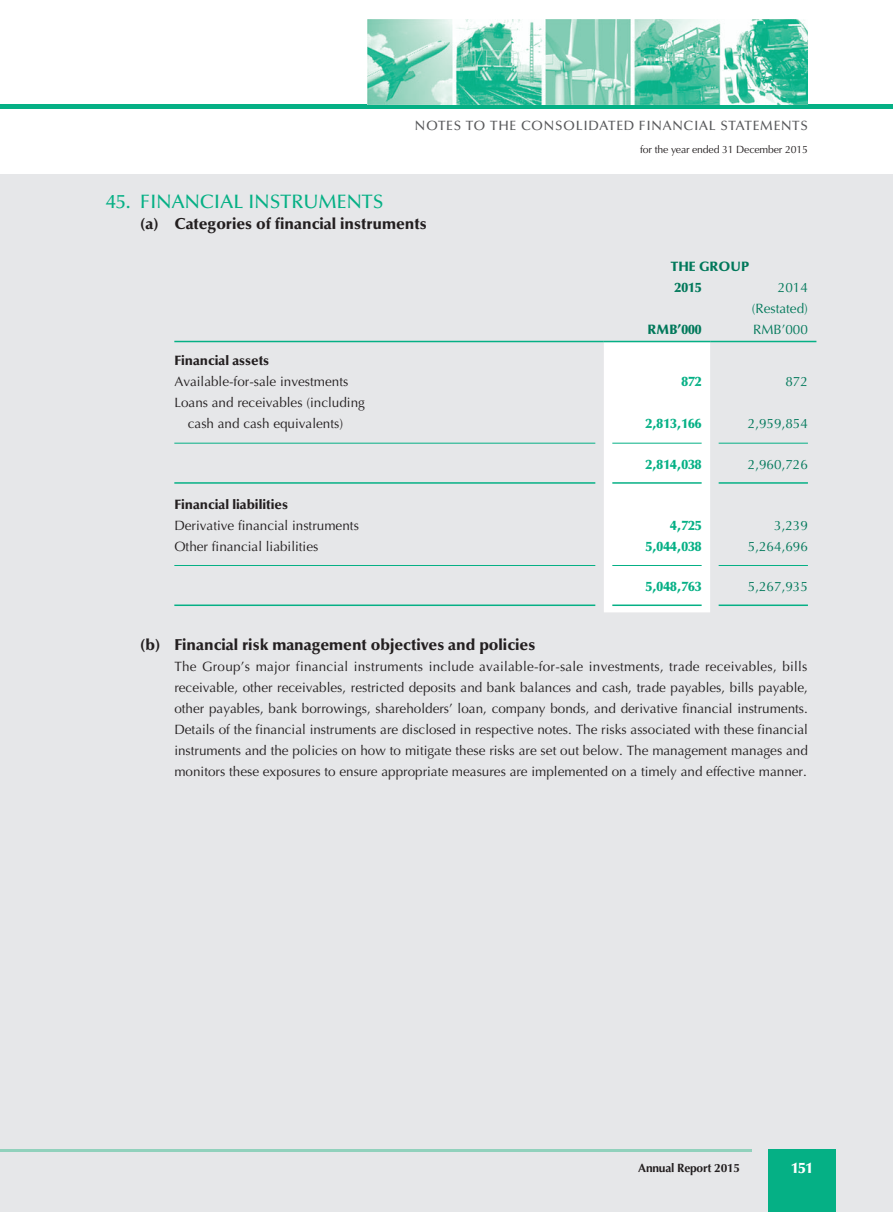
<style>
.page{position:relative;width:893px;height:1212px;background:#fff}
.page>*{position:absolute;margin:0;border:0;box-sizing:border-box;transform-origin:0 0}
.t1{font:500 19.5px "Optima LT Std";color:#05b085}
.t2{font:900 15.75px "Optima LT Std";color:#231f20}
.t3{font:900 15px "Optima LT Std";color:#fff}
.t4{font:13.5px/21px "Optima LT Std";color:#231f20}
.t5{font:13.5px/21px "Optima LT Std";color:#00785a;text-align:right}
.t6{font:900 13.5px "Optima LT Std";color:#05b085}
.t7{font:500 13.5px "Optima LT Std";letter-spacing:.05em;color:#57585a}
.t8{font:900 13.5px "Optima LT Std";color:#231f20}
.t9{font:900 13.5px/21px "Optima LT Std";color:#00785a}
.t10{font:700 12px "Optima LT Std";letter-spacing:-.02em;color:#231f20}
.t11{font:10.5px "Optima LT Std";letter-spacing:-.015em;color:#231f20}
</style>
<div class="page">
<div style="left:0;top:174px;width:893px;height:1038px;background:#e6e7e9"></div>
<hr style="left:0;top:1149px;width:752px;height:2px;background:#91d1bc">
<div style="left:768px;top:1149px;width:68px;height:63px;background:#05b085"></div>
<hr style="left:0;top:104px;width:893px;height:4px;background:#05b085">
<img style="left:367px;top:19px;width:441px;height:85px">
<div style="left:604px;top:342px;width:106px;height:270px;background:#fff"></div>
<hr style="left:174px;top:341px;width:430px;height:1px;background:#05b085">
<hr style="left:604px;top:341px;width:106px;height:1px;background:#05b085">
<hr style="left:710px;top:341px;width:106px;height:1px;background:#05b085">
<hr style="left:174px;top:443px;width:421px;height:1px;background:#05b085">
<hr style="left:612px;top:443px;width:90px;height:1px;background:#05b085">
<hr style="left:719px;top:443px;width:89px;height:1px;background:#05b085">
<hr style="left:174px;top:482px;width:421px;height:2px;background:#05b085">
<hr style="left:612px;top:482px;width:90px;height:2px;background:#05b085">
<hr style="left:719px;top:482px;width:89px;height:2px;background:#05b085">
<hr style="left:174px;top:565px;width:421px;height:1px;background:#05b085">
<hr style="left:612px;top:565px;width:90px;height:1px;background:#05b085">
<hr style="left:719px;top:565px;width:89px;height:1px;background:#05b085">
<hr style="left:174px;top:604px;width:421px;height:2px;background:#05b085">
<hr style="left:612px;top:604px;width:90px;height:2px;background:#05b085">
<hr style="left:719px;top:604px;width:89px;height:2px;background:#05b085">
<p class="t7" style="left:415px;top:119px;width:395px">NOTES TO THE CONSOLIDATED FINANCIAL STATEMENTS</p>
<h1 class="t1" style="left:106px;top:191px;width:279px">45. FINANCIAL INSTRUMENTS</h1>
<p class="t2" style="left:140px;top:215px;width:288px">(a) Categories of financial instruments</p>
<p class="t11" style="left:640px;top:145px;width:169px">for the year ended 31 December 2015</p>
<p class="t9" style="left:671px;top:256px;width:80px">THE GROUP<br>2015</p>
<p class="t5" style="left:752px;top:277px;width:58px">2014 (Restated)</p>
<p class="t9" style="left:648px;top:319px;width:55px">RMB’000</p>
<p class="t5" style="left:753px;top:319px;width:56px">RMB’000</p>
<p class="t8" style="left:174px;top:354px;width:96px">Financial assets</p>
<p class="t4" style="left:174px;top:372px;width:176px">Available-for-sale investments</p>
<p class="t6" style="left:681px;top:375px;width:22px">872</p>
<p class="t5" style="left:785px;top:372px;width:24px">872</p>
<p class="t4" style="left:188px;top:393px;width:179px;text-indent:-14px">Loans and receivables (including cash and cash equivalents)</p>
<p class="t6" style="left:645px;top:417px;width:58px">2,813,166</p>
<p class="t5" style="left:748px;top:414px;width:62px">2,959,854</p>
<p class="t6" style="left:645px;top:457px;width:58px">2,814,038</p>
<p class="t5" style="left:748px;top:454px;width:62px">2,960,726</p>
<p class="t8" style="left:174px;top:497px;width:115px">Financial liabilities</p>
<p class="t4" style="left:174px;top:515px;width:186px">Derivative financial instruments</p>
<p class="t6" style="left:670px;top:518px;width:33px">4,725</p>
<p class="t5" style="left:774px;top:515px;width:35px">3,239</p>
<p class="t4" style="left:174px;top:536px;width:146px">Other financial liabilities</p>
<p class="t6" style="left:645px;top:539px;width:58px">5,044,038</p>
<p class="t5" style="left:748px;top:536px;width:62px">5,264,696</p>
<p class="t6" style="left:645px;top:580px;width:58px">5,048,763</p>
<p class="t5" style="left:748px;top:576px;width:62px">5,267,935</p>
<p class="t2" style="left:140px;top:637px;width:396px">(b) Financial risk management objectives and policies</p>
<p class="t4" style="left:174px;top:656px;width:635px;text-align:justify">The Group’s major financial instruments include available-for-sale investments, trade receivables, bills receivable, other receivables, restricted deposits and bank balances and cash, trade payables, bills payable, other payables, bank borrowings, shareholders’ loan, company bonds, and derivative financial instruments.<br>Details of the financial instruments are disclosed in respective notes. The risks associated with these financial instruments and the policies on how to mitigate these risks are set out below. The management manages and monitors these exposures to ensure appropriate measures are implemented on a timely and effective manner.</p>
<p class="t10" style="left:638px;top:1162px;width:103px">Annual Report 2015</p>
<p class="t3" style="left:791px;top:1160px;width:23px">151</p>
</div>
